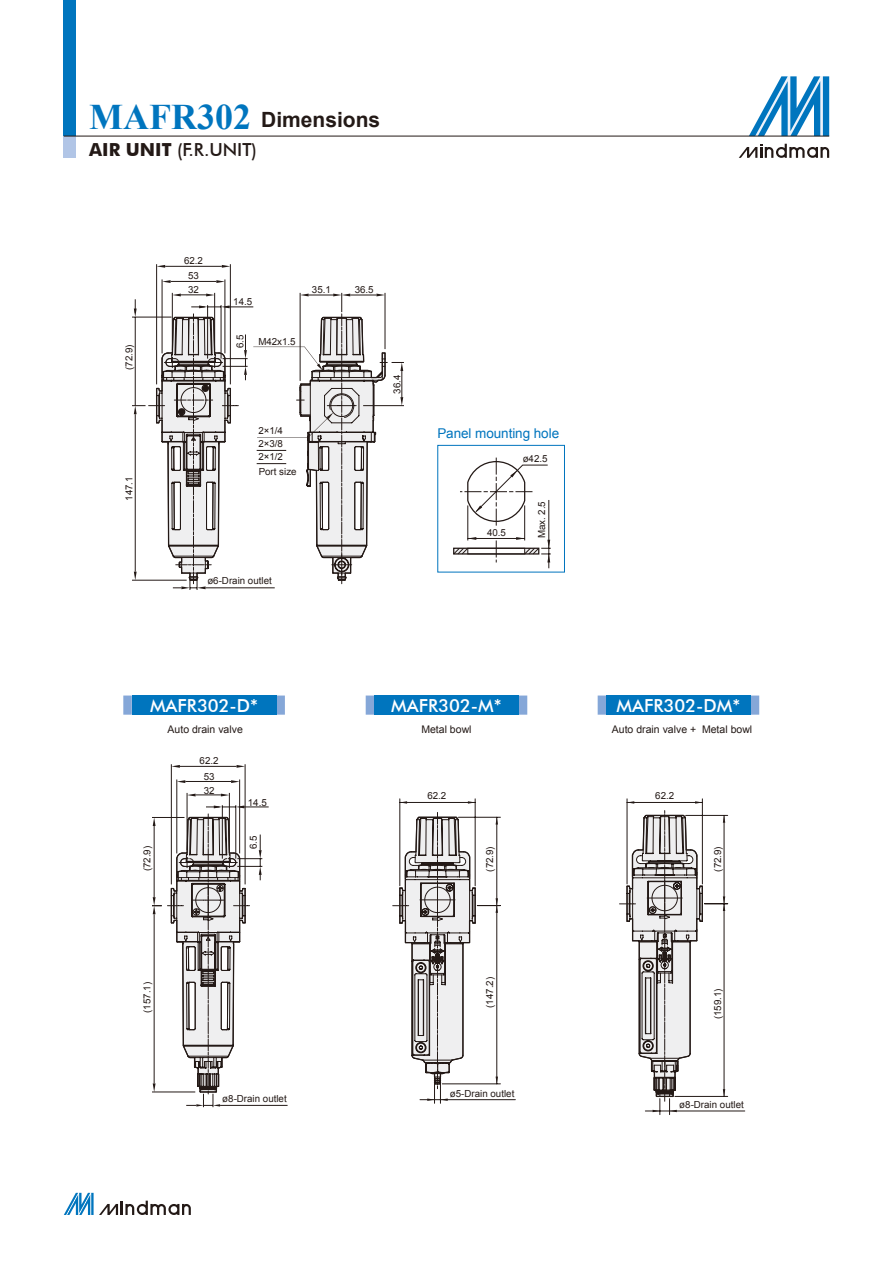
<style>
.page{position:relative;width:893px;height:1263px;background:#fff}
.page>*{position:absolute;margin:0;border:0;box-sizing:border-box;transform-origin:0 0}
.t1{font:700 21px "Arial";color:#231916}
.t2{font:500 18px "Futura BT";color:#fff}
.t3{font:500 18px "Futura BT";color:#231916}
.t4{font:13.5px "Arial";letter-spacing:-.005em;color:#0075be}
.t5{font:10.5px "Arial";color:#231916}
.t6{font:9.75px "Arial";color:#231916}
.s1{font-family:"Times New Roman";font-size:36px;color:#0075be}
.s2{font-weight:700}
</style>
<div class="page">
<svg style="left:749px;top:76px;width:80px;height:60px"></svg>
<svg style="left:739px;top:144px;width:90px;height:14px"></svg>
<div style="left:64px;top:0;width:12px;height:136px;background:#0075be"></div>
<div style="left:64px;top:136px;width:12px;height:21px;background:#b1c5e6"></div>
<hr style="left:64px;top:136px;width:765px;height:1px;background:#231916">
<hr style="left:220px;top:1105px;width:68px;height:1px;background:#231916">
<hr style="left:239px;top:807px;width:30px;height:1px;background:#231916">
<svg style="left:64px;top:764px;width:198px;height:451px"></svg>
<svg style="left:598px;top:695px;width:161px;height:20px"></svg>
<div style="left:606px;top:695px;width:145px;height:20px;background:#0075be"></div>
<svg style="left:123px;top:264px;width:428px;height:451px"></svg>
<div style="left:374px;top:695px;width:145px;height:20px;background:#0075be"></div>
<hr style="left:400px;top:799px;width:1px;height:87px;background:#231916">
<hr style="left:475px;top:799px;width:1px;height:87px;background:#231916">
<hr style="left:400px;top:802px;width:75px;height:1px;background:#231916">
<hr style="left:420px;top:1099px;width:95px;height:1px;background:#231916">
<hr style="left:627px;top:799px;width:1px;height:85px;background:#231916">
<hr style="left:702px;top:799px;width:1px;height:85px;background:#231916">
<hr style="left:627px;top:802px;width:75px;height:1px;background:#231916">
<hr style="left:645px;top:1111px;width:100px;height:1px;background:#231916">
<svg style="left:393px;top:812px;width:107px;height:291px"></svg>
<svg style="left:619px;top:810px;width:109px;height:304px"></svg>
<p class="t1" style="left:89px;top:106px;width:292px"><span class="s1">MAFR302</span> Dimensions</p>
<p class="t3" style="left:89px;top:139px;width:169px"><span class="s2">AIR UNIT</span> (F.R.UNIT)</p>
<p class="t6" style="left:184px;top:254px;width:20px">62.2</p>
<p class="t6" style="left:188px;top:269px;width:12px">53</p>
<p class="t6" style="left:188px;top:283px;width:12px">32</p>
<p class="t6" style="left:355px;top:283px;width:20px">36.5</p>
<p class="t6" style="left:312px;top:283px;width:20px">35.1</p>
<p class="t6" style="left:123px;top:370px;width:27px;rotate:-90deg">(72.9)</p>
<p class="t6" style="left:123px;top:501px;width:26px;rotate:-90deg">147.1</p>
<p class="t6" style="left:233px;top:295px;width:20px">14.5</p>
<p class="t6" style="left:234px;top:348px;width:15px;rotate:-90deg">6.5</p>
<p class="t6" style="left:258px;top:335px;width:39px">M42x1.5</p>
<p class="t6" style="left:258px;top:424px;width:26px">2×1/4</p>
<p class="t6" style="left:258px;top:438px;width:26px">2×3/8</p>
<p class="t6" style="left:258px;top:450px;width:26px">2×1/2</p>
<p class="t6" style="left:259px;top:465px;width:39px">Port size</p>
<p class="t6" style="left:207px;top:574px;width:66px">ø6-Drain outlet</p>
<p class="t6" style="left:391px;top:394px;width:20px;rotate:-90deg">36.4</p>
<p class="t4" style="left:437px;top:424px;width:123px">Panel mounting hole</p>
<p class="t6" style="left:487px;top:526px;width:20px">40.5</p>
<p class="t6" style="left:523px;top:453px;width:26px">ø42.5</p>
<p class="t6" style="left:535px;top:538px;width:38px;rotate:-90deg">Max. 2.5</p>
<p class="t2" style="left:150px;top:694px;width:110px">MAFR302-D*</p>
<p class="t5" style="left:168px;top:722px;width:77px">Auto drain valve</p>
<p class="t6" style="left:200px;top:755px;width:20px">62.2</p>
<p class="t6" style="left:204px;top:770px;width:12px">53</p>
<p class="t6" style="left:204px;top:784px;width:12px">32</p>
<p class="t6" style="left:248px;top:796px;width:20px">14.5</p>
<p class="t2" style="left:391px;top:694px;width:112px">MAFR302-M*</p>
<p class="t2" style="left:617px;top:694px;width:125px">MAFR302-DM*</p>
<p class="t5" style="left:421px;top:723px;width:52px">Metal bowl</p>
<p class="t5" style="left:612px;top:723px;width:142px">Auto drain valve + Metal bowl</p>
<p class="t6" style="left:427px;top:789px;width:20px">62.2</p>
<p class="t6" style="left:655px;top:789px;width:20px">62.2</p>
<p class="t6" style="left:247px;top:849px;width:15px;rotate:-90deg">6.5</p>
<p class="t6" style="left:141px;top:871px;width:27px;rotate:-90deg">(72.9)</p>
<p class="t6" style="left:483px;top:872px;width:27px;rotate:-90deg">(72.9)</p>
<p class="t6" style="left:711px;top:872px;width:27px;rotate:-90deg">(72.9)</p>
<p class="t6" style="left:141px;top:1013px;width:32px;rotate:-90deg">(157.1)</p>
<p class="t6" style="left:483px;top:1008px;width:32px;rotate:-90deg">(147.2)</p>
<p class="t6" style="left:711px;top:1019px;width:32px;rotate:-90deg">(159.1)</p>
<p class="t6" style="left:222px;top:1092px;width:66px">ø8-Drain outlet</p>
<p class="t6" style="left:450px;top:1087px;width:66px">ø5-Drain outlet</p>
<p class="t6" style="left:679px;top:1098px;width:66px">ø8-Drain outlet</p>
</div>
